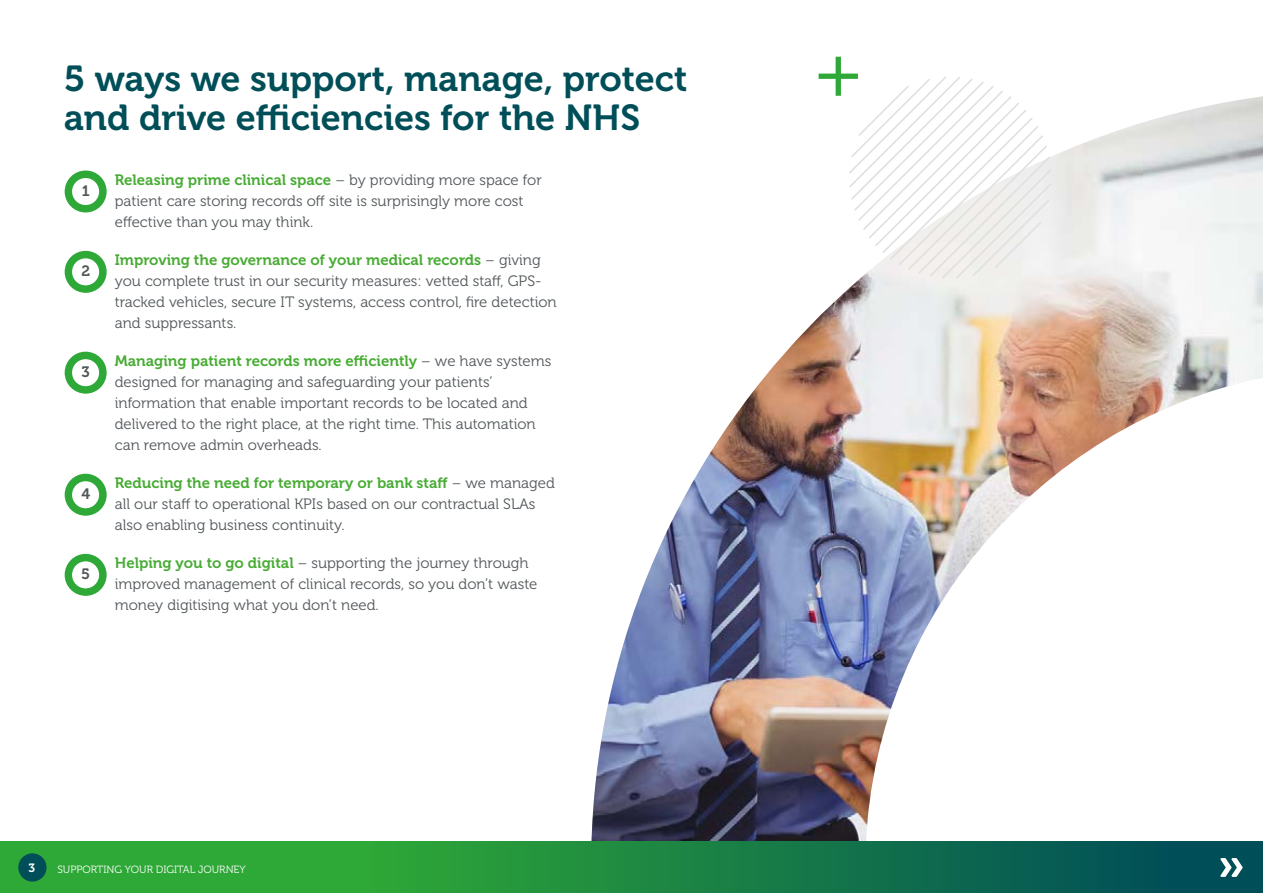
<style>
.page{position:relative;width:1263px;height:893px;background:#fff}
.page>*{position:absolute;margin:0;border:0;box-sizing:border-box;transform-origin:0 0}
.t1{font:36px/39px "Museo 700";color:#004e58}
.t2{font:15px/21px "Museo 300";color:#51575a}
.t3{font:15px "Museo 700";color:#48ac34}
.t4{font:15px "Museo 700";color:#51585a}
.t5{font:12px "Museo 700";color:#fff}
.t6{font:10.5px "Museo 300";color:#fff}
.s1{font-family:"Museo 300";color:#51575a}
.s2{font-family:"Museo 700";color:#48ac34}
</style>
<div class="page">
<img style="left:591px;top:96px;width:672px;height:746px">
<svg style="left:819px;top:57px;width:233px;height:221px"></svg>
<svg style="left:65px;top:171px;width:42px;height:41px"></svg>
<svg style="left:65px;top:251px;width:42px;height:42px"></svg>
<svg style="left:65px;top:352px;width:42px;height:42px"></svg>
<svg style="left:65px;top:474px;width:42px;height:42px"></svg>
<svg style="left:65px;top:554px;width:42px;height:42px"></svg>
<svg style="left:0;top:842px;width:1263px;height:51px;background:#1c8543"></svg>
<div style="left:18px;top:853px;width:29px;height:29px;background:#004e58;border-radius:50%"></div>
<svg style="left:1220px;top:858px;width:22px;height:19px"></svg>
<h1 class="t1" style="left:64px;top:59px;width:625px">5 ways we support, manage, protect and drive efficiencies for the NHS</h1>
<p class="t4" style="left:82px;top:182px;width:9px">1</p>
<p class="t4" style="left:81px;top:263px;width:10px">2</p>
<p class="t4" style="left:82px;top:363px;width:10px">3</p>
<p class="t4" style="left:81px;top:485px;width:10px">4</p>
<p class="t4" style="left:81px;top:566px;width:10px">5</p>
<p class="t3" style="left:115px;top:171px;width:428px">Releasing prime clinical space <span class="s1">– by providing more space for</span></p>
<p class="t2" style="left:115px;top:190px;width:410px">patient care storing records off site is surprisingly more cost effective than you may think.</p>
<p class="t3" style="left:115px;top:251px;width:427px">Improving the governance of your medical records <span class="s1">– giving</span></p>
<p class="t2" style="left:115px;top:270px;width:443px">you complete trust in our security measures: vetted staff, GPS&shy;tracked vehicles, secure IT systems, access control, fire detection and suppressants.</p>
<p class="t3" style="left:115px;top:352px;width:438px">Managing patient records more efficiently <span class="s1">– we have systems</span></p>
<p class="t2" style="left:115px;top:371px;width:422px">designed for managing and safeguarding your patients’ information that enable important records to be located and delivered to the right place, at the right time. This automation can remove admin overheads.</p>
<p class="t3" style="left:115px;top:474px;width:442px">Reducing the need for temporary or bank staff <span class="s1">– we managed</span></p>
<p class="t2" style="left:115px;top:493px;width:422px">all our staff to operational KPIs based on our contractual SLAs also enabling business continuity.</p>
<p class="t2" style="left:115px;top:552px;width:424px"><span class="s2">Helping you to go digital</span> – supporting the journey through improved management of clinical records, so you don’t waste money digitising what you don’t need.</p>
<p class="t5" style="left:28px;top:861px;width:8px">3</p>
<p class="t6" style="left:57px;top:864px;width:190px">SUPPORTING YOUR DIGITAL JOURNEY</p>
</div>
